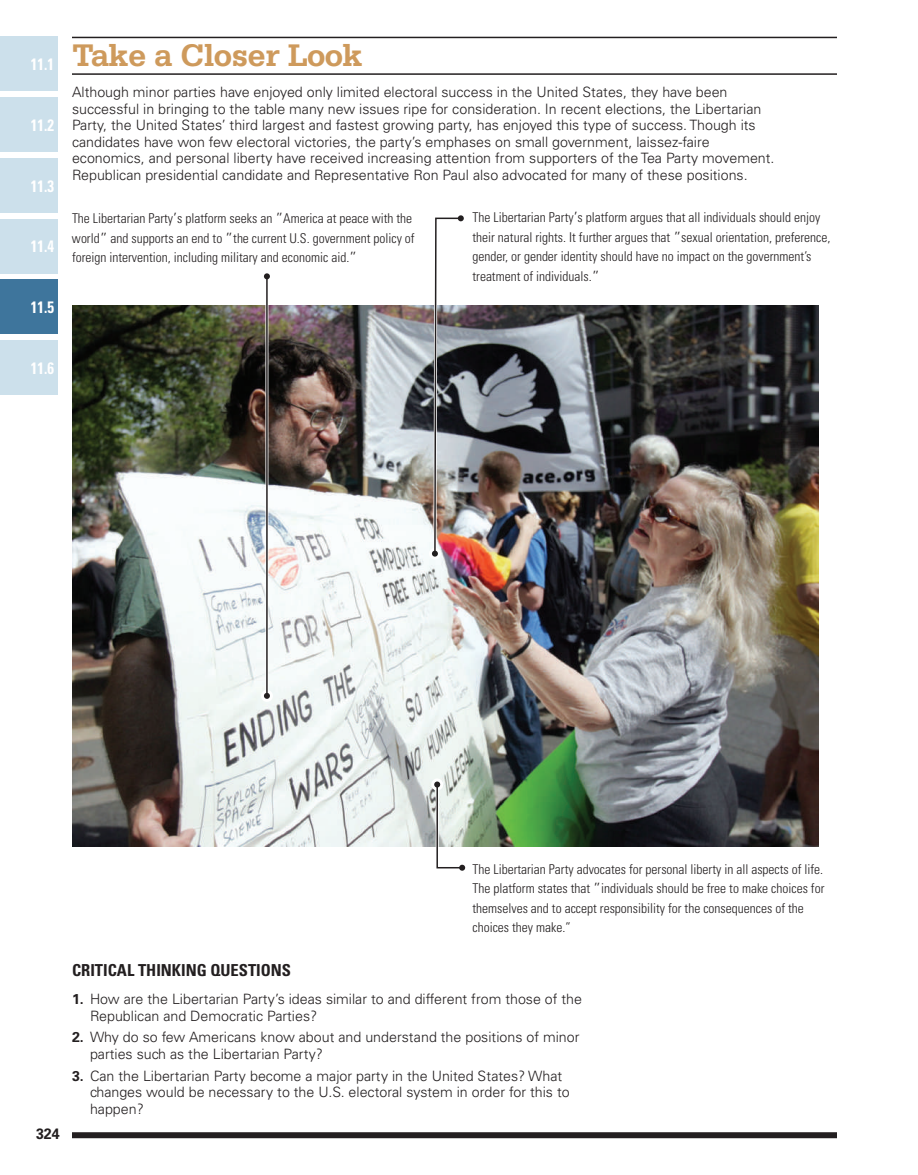
<style>
.page{position:relative;width:918px;height:1175px;background:#fff}
.page>*{position:absolute;margin:0;border:0;box-sizing:border-box;transform-origin:0 0}
.t1{font:700 33px "Serifa Std";letter-spacing:-.02em;color:#ce9a5c}
.t2{font:700 condensed 16.5px "Univers LT Std";color:#231f20}
.t3{font:700 condensed 16.5px "Univers LT Std";color:#fff;scale:.9 1}
.t4{font:700 15px "Univers LT Std";color:#231f20;scale:.95 1}
.t5{font:300 14.25px/16.5px "Univers LT Std";color:#231f20}
.t6{font:300 condensed 13.5px/19.5px "Univers LT Std";color:#231f20}
.s1{font-stretch:normal;font-size:14.25px}
.s2{font-weight:700}
</style>
<div class="page">
<div style="left:0;top:36px;width:58px;height:55px;background:#cce0eb"></div>
<div style="left:0;top:218px;width:58px;height:55px;background:#cce0eb"></div>
<div style="left:0;top:97px;width:58px;height:55px;background:#cce0eb"></div>
<div style="left:0;top:158px;width:58px;height:55px;background:#cce0eb"></div>
<div style="left:0;top:340px;width:58px;height:55px;background:#cce0eb"></div>
<div style="left:0;top:279px;width:58px;height:55px;background:#3e759c"></div>
<img style="left:72px;top:306px;width:747px;height:540px">
<div style="left:72px;top:1132px;width:765px;height:6px;background:#231f20"></div>
<hr style="left:72px;top:73px;width:765px;height:2px;background:#231f20">
<hr style="left:72px;top:37px;width:765px;height:1px;background:#231f20">
<hr style="left:265px;top:279px;width:3px;height:417px;background:#fff">
<svg style="left:261px;top:689px;width:12px;height:13px"></svg>
<hr style="left:266px;top:276px;width:2px;height:420px;background:#231f20">
<div style="left:264px;top:692px;width:6px;height:7px;background:#231f20;border-radius:50%"></div>
<svg style="left:263px;top:273px;width:7px;height:13px"></svg>
<svg style="left:431px;top:778px;width:36px;height:93px"></svg>
<img style="left:429px;top:215px;width:35px;height:345px">
<div style="left:432px;top:550px;width:6px;height:7px;background:#231f20;border-radius:50%"></div>
<p class="t3" style="left:31px;top:54px;width:27px">11.1</p>
<p class="t3" style="left:31px;top:115px;width:27px">11.2</p>
<p class="t3" style="left:31px;top:175px;width:27px">11.3</p>
<p class="t3" style="left:31px;top:236px;width:27px">11.4</p>
<p class="t3" style="left:31px;top:297px;width:27px">11.5</p>
<h1 class="t1" style="left:72px;top:36px;width:292px">Take a Closer Look</h1>
<p class="t5" style="left:72px;top:84px;width:704px">Although minor parties have enjoyed only limited electoral success in the United States, they have been successful in bringing to the table many new issues ripe for consideration. In recent elections, the Libertarian Party, the United States’ third largest and fastest growing party, has enjoyed this type of success. Though its candidates have won few electoral victories, the party’s emphases on small government, laissez-faire economics, and personal liberty have received increasing attention from supporters of the Tea Party movement.<br>Republican presidential candidate and Representative Ron Paul also advocated for many of these positions.</p>
<p class="t6" style="left:72px;top:209px;width:344px">The Libertarian Party<span class="s1">’</span>s platform seeks an <span class="s1">”</span>America at peace with the world<span class="s1">”</span> and supports an end to <span class="s1">”</span>the current U.S. government policy of foreign intervention, including military and economic aid.<span class="s1">”</span></p>
<p class="t6" style="left:472px;top:208px;width:359px">The Libertarian Party<span class="s1">’</span>s platform argues that all individuals should enjoy their natural rights. It further argues that <span class="s1">”</span>sexual orientation, preference, gender, or gender identity should have no impact on the government’s treatment of individuals.<span class="s1">”</span></p>
<p class="t3" style="left:31px;top:357px;width:27px">11.6</p>
<p class="t4" style="left:36px;top:1124px;width:27px">324</p>
<p class="t6" style="left:472px;top:859px;width:353px">The Libertarian Party advocates for personal liberty in all aspects of life.<br>The platform states that <span class="s1">”</span>individuals should be free to make choices for themselves and to accept responsibility for the consequences of the choices they make.”</p>
<p class="t2" style="left:72px;top:960px;width:18px">CRITICAL</p>
<p class="t2" style="left:138px;top:960px;width:93px">THIN KIN G QUESTIONS</p>
<p class="t5" style="left:90px;top:990px;width:494px;text-indent:-18px"><span class="s2">1.</span> How are the Libertarian Party’s ideas similar to and different from those of the<br>Republican and Democratic Parties?</p>
<p class="t5" style="left:90px;top:1029px;width:491px;text-indent:-18px"><span class="s2">2.</span> Why do so few Americans know about and understand the positions of minor parties such as the Libertarian Party?</p>
<p class="t5" style="left:90px;top:1067px;width:481px;text-indent:-18px"><span class="s2">3.</span> Can the Libertarian Party become a major party in the United States? What changes would be necessary to the U.S. electoral system in order for this to happen?</p>
</div>
